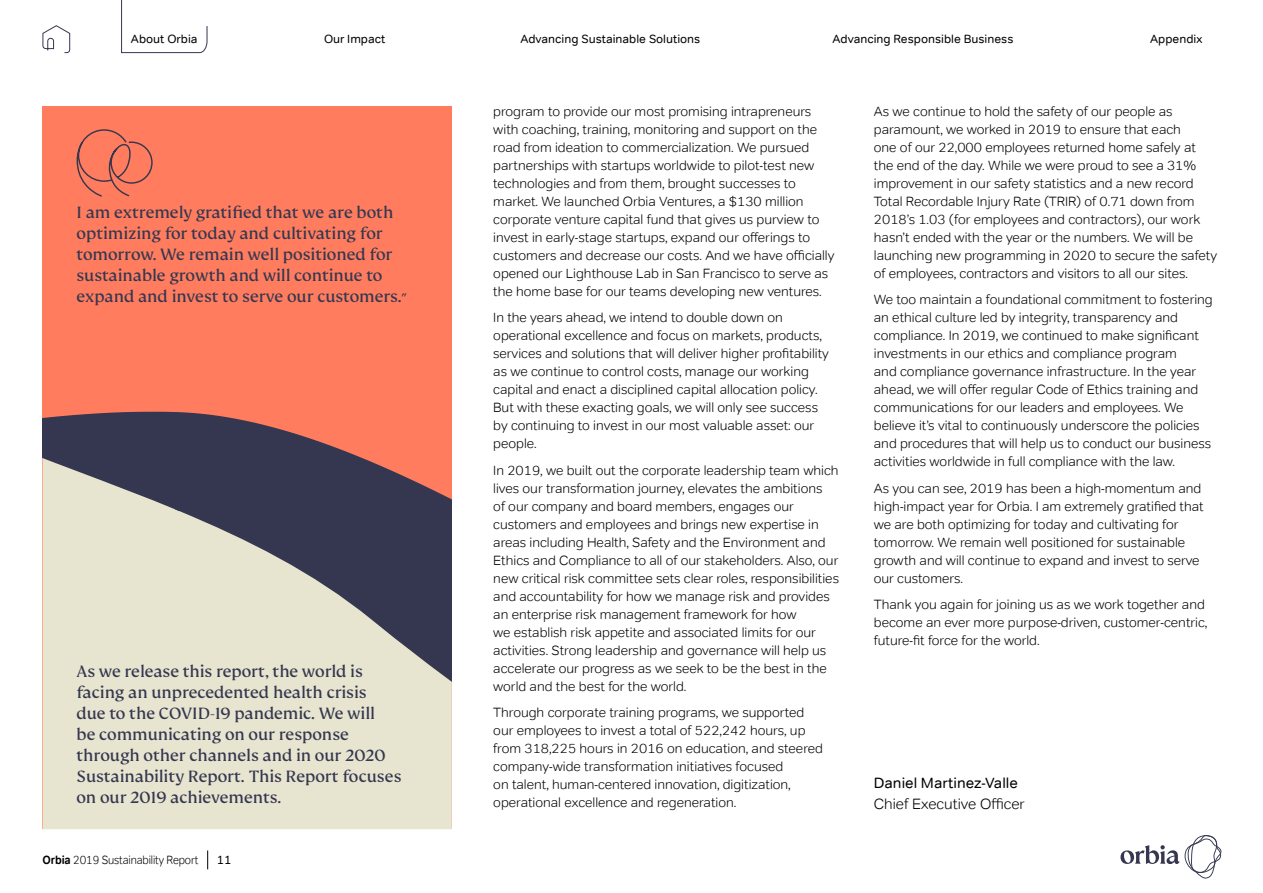
<style>
.page{position:relative;width:1263px;height:893px;background:#fff}
.page>*{position:absolute;margin:0;border:0;box-sizing:border-box;transform-origin:0 0}
.t1{font:18px/21px "FS Kim";color:#353750}
.t2{font:300 15px "Tondo";color:#000}
.t3{font:15px "Tondo";color:#000}
.t4{font:300 13.5px/18px "Tondo";color:#000}
.t5{font:12px "Tondo";color:#000}
.t6{font:300 12px "Tondo";letter-spacing:-.01em;color:#000;scale:.9 1}
.s1{font-family:"Adobe Hebrew"}
.s2{font-weight:700}
</style>
<div class="page">
<div style="left:43px;top:106px;width:409px;height:723px;background:#ff7d5e"></div>
<svg style="left:43px;top:411px;width:409px;height:418px;background:#b6ada4"></svg>
<svg style="left:76px;top:129px;width:77px;height:68px"></svg>
<svg style="left:207px;top:850px;width:1px;height:19px"></svg>
<svg style="left:42px;top:25px;width:28px;height:28px"></svg>
<svg style="left:1120px;top:835px;width:102px;height:43px"></svg>
<svg style="left:121px;top:0;width:87px;height:53px"></svg>
<p class="t5" style="left:131px;top:32px;width:68px">About Orbia</p>
<p class="t5" style="left:324px;top:32px;width:63px">Our Impact</p>
<p class="t5" style="left:520px;top:32px;width:182px">Advancing Sustainable Solutions</p>
<p class="t5" style="left:832px;top:32px;width:182px">Advancing Responsible Business</p>
<p class="t5" style="left:1150px;top:32px;width:54px">Appendix</p>
<h1 class="t1" style="left:77px;top:202px;width:332px">I am extremely gratified that we are both optimizing for today and cultivating for tomorrow. We remain well positioned for sustainable growth and will continue to expand and invest to serve our customers.<span class="s1">״</span></h1>
<p class="t1" style="left:77px;top:661px;width:326px">As we release this report, the world is facing an unprecedented health crisis<br>due to the COVID-19 pandemic. We will<br>be communicating on our response through other channels and in our 2020<br>Sustainability Report. This Report focuses on our 2019 achievements.</p>
<p class="t6" style="left:43px;top:853px;width:175px"><span class="s2">Orbia</span> 2019 Sustainability Report</p>
<p class="t5" style="left:217px;top:853px;width:16px">11</p>
<p class="t4" style="left:493px;top:102px;width:343px">program to provide our most promising intrapreneurs with coaching, training, monitoring and support on the road from ideation to commercialization. We pursued partnerships with startups worldwide to pilot-test new technologies and from them, brought successes to market. We launched Orbia Ventures, a $130 million corporate venture capital fund that gives us purview to invest in early-stage startups, expand our offerings to customers and decrease our costs. And we have officially opened our Lighthouse Lab in San Francisco to serve as the home base for our teams developing new ventures.</p>
<p class="t4" style="left:493px;top:309px;width:337px">In the years ahead, we intend to double down on operational excellence and focus on markets, products, services and solutions that will deliver higher profitability as we continue to control costs, manage our working capital and enact a disciplined capital allocation policy.<br>But with these exacting goals, we will only see success by continuing to invest in our most valuable asset: our people.</p>
<p class="t4" style="left:493px;top:461px;width:347px">In 2019, we built out the corporate leadership team which lives our transformation journey, elevates the ambitions<br>of our company and board members, engages our customers and employees and brings new expertise in areas including Health, Safety and the Environment and Ethics and Compliance to all of our stakeholders. Also, our new critical risk committee sets clear roles, responsibilities and accountability for how we manage risk and provides an enterprise risk management framework for how<br>we establish risk appetite and associated limits for our activities. Strong leadership and governance will help us accelerate our progress as we seek to be the best in the world and the best for the world.</p>
<p class="t4" style="left:493px;top:703px;width:331px">Through corporate training programs, we supported our employees to invest a total of 522,242 hours, up from 318,225 hours in 2016 on education, and steered company-wide transformation initiatives focused<br>on talent, human-centered innovation, digitization, operational excellence and regeneration.</p>
<p class="t4" style="left:874px;top:102px;width:345px">As we continue to hold the safety of our people as paramount, we worked in 2019 to ensure that each<br>one of our 22,000 employees returned home safely at the end of the day. While we were proud to see a 31% improvement in our safety statistics and a new record Total Recordable Injury Rate (TRIR) of 0.71 down from 2018’s 1.03 (for employees and contractors), our work hasn’t ended with the year or the numbers. We will be launching new programming in 2020 to secure the safety of employees, contractors and visitors to all our sites.</p>
<p class="t4" style="left:874px;top:290px;width:340px">We too maintain a foundational commitment to fostering an ethical culture led by integrity, transparency and compliance. In 2019, we continued to make significant investments in our ethics and compliance program<br>and compliance governance infrastructure. In the year ahead, we will offer regular Code of Ethics training and communications for our leaders and employees. We believe it’s vital to continuously underscore the policies and procedures that will help us to conduct our business activities worldwide in full compliance with the law.</p>
<p class="t4" style="left:874px;top:479px;width:331px">As you can see, 2019 has been a high-momentum and high-impact year for Orbia. I am extremely gratified that we are both optimizing for today and cultivating for tomorrow. We remain well positioned for sustainable growth and will continue to expand and invest to serve our customers.</p>
<p class="t4" style="left:874px;top:595px;width:335px">Thank you again for joining us as we work together and become an ever more purpose-driven, customer-centric, future-fit force for the world.</p>
<p class="t3" style="left:874px;top:773px;width:146px">Daniel Martinez-Valle</p>
<p class="t2" style="left:874px;top:794px;width:152px">Chief Executive Officer</p>
</div>
